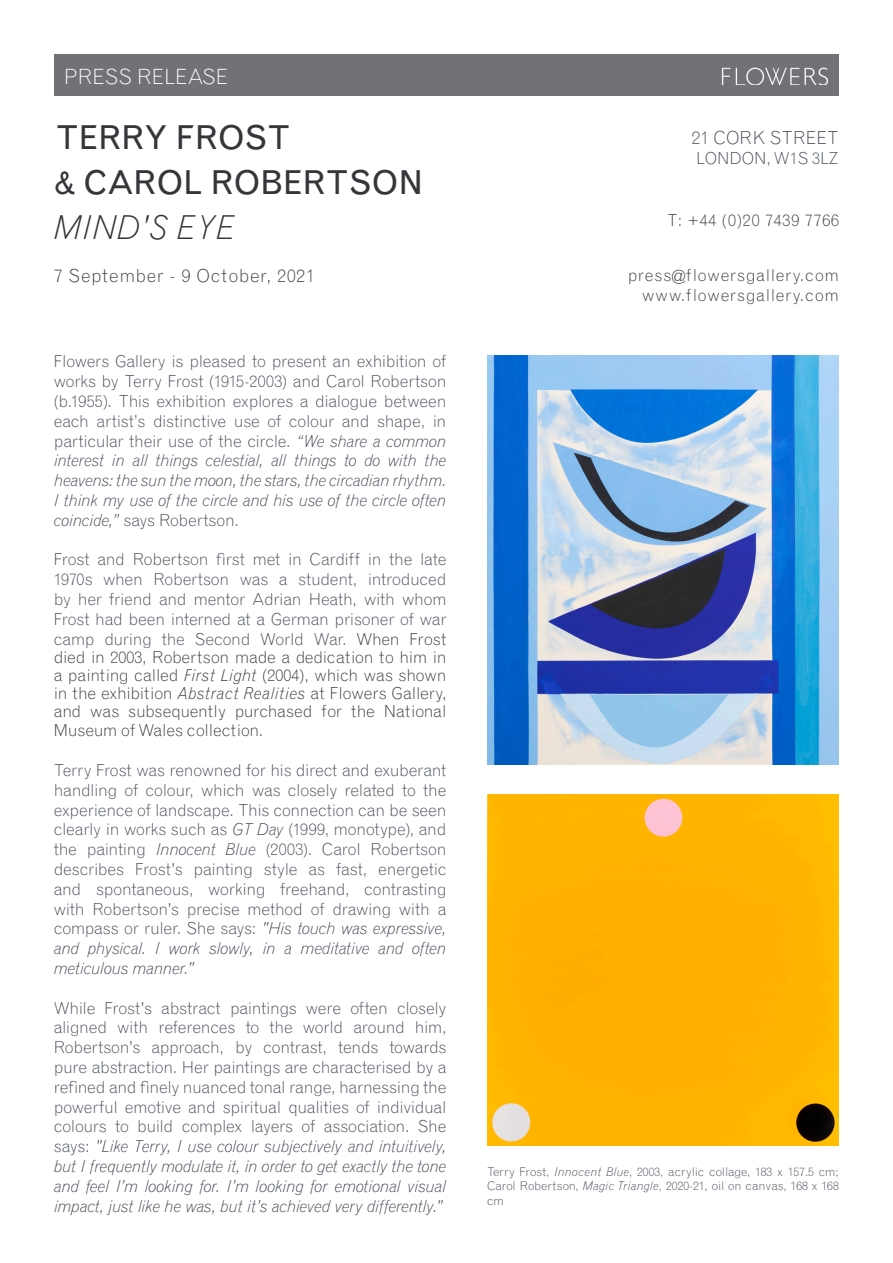
<style>
.page{position:relative;width:893px;height:1263px;background:#fff}
.page>*{position:absolute;margin:0;border:0;box-sizing:border-box;transform-origin:0 0}
.t1{font:33px "Grotesque MT Std";color:#36353a}
.t2{font:italic 300 33px "Grotesque MT Std";color:#36353a}
.t3{font:300 21px "Grotesque MT Std";color:#fff}
.t4{font:300 18px "Grotesque MT Std";letter-spacing:.045em;color:#36353a}
.t5{font:300 18px "Grotesque MT Std";color:#434a55}
.t6{font:300 16.5px/19.8px "Grotesque MT Std";letter-spacing:-.015em;color:#434a55;text-align:justify}
.t7{font:300 16.5px/18px "Grotesque MT Std";letter-spacing:.01em;color:#36353a;text-align:justify}
.t8{font:300 16.5px "Grotesque MT Std";letter-spacing:.045em;color:#36353a}
.t9{font:300 16.5px "Grotesque MT Std";letter-spacing:-.01em;color:#36353a}
.t10{font:300 16.5px "Grotesque MT Std";letter-spacing:.05em;color:#36353a}
.t11{font:300 12px/14.4px "Grotesque MT Std";color:#434a55;text-align:justify}
.s1{font-style:italic}
.s2{color:#36353a}
</style>
<div class="page">
<div style="left:54px;top:54px;width:785px;height:42px;background:#727175"></div>
<img style="left:722px;top:67px;width:106px;height:18px">
<div style="left:487px;top:795px;width:352px;height:350px;background:#ffb500"></div>
<img style="left:487px;top:355px;width:352px;height:409px">
<p class="t3" style="left:64px;top:63px;width:166px">PRESS RELEASE</p>
<p class="t1" style="left:56px;top:118px;width:236px">TERRY FROST</p>
<p class="t1" style="left:54px;top:163px;width:371px">&amp; CAROL ROBERTSON</p>
<p class="t2" style="left:54px;top:207px;width:183px">MIND'S EYE</p>
<p class="t4" style="left:54px;top:265px;width:262px">7 September - 9 October, 2021</p>
<p class="t6" style="left:54px;top:352px;width:394px">Flowers Gallery is pleased to present an exhibition of works by Terry Frost (1915-2003) and Carol Robertson (b.1955). This exhibition explores a dialogue between each artist’s distinctive use of colour and shape, in particular their use of the circle. <span class="s1">“We share a common interest in all things celestial, all things to do with the heavens: the sun the moon, the stars, the circadian rhythm.<br>I think my use of the circle and his use of the circle often coincide,”</span> says Robertson.</p>
<p class="t6" style="left:54px;top:550px;width:394px">Frost and Robertson first met in Cardiff in the late 1970s when Robertson was a student, introduced by her friend and mentor Adrian Heath, with whom Frost had been interned at a German prisoner of war camp during the Second World War. <span class="s2">When Frost</span></p>
<p class="t7" style="left:54px;top:648px;width:394px">died in 2003, Robertson made a dedication to him in a painting called <span class="s1">First Light</span> (2004), which was shown in the exhibition <span class="s1">Abstract Realities</span> at Flowers Gallery, and was subsequently purchased for the National</p>
<p class="t9" style="left:54px;top:721px;width:211px">Museum of Wales collection.</p>
<p class="t6" style="left:54px;top:760px;width:394px">Terry Frost was renowned for his direct and exuberant handling of colour, which was closely related to the experience of landscape. This connection can be seen clearly in works such as <span class="s1">GT Day</span> (1999, monotype), and the painting <span class="s1">Innocent Blue</span> (2003). Carol Robertson describes Frost's painting style as fast, energetic and spontaneous, working freehand, contrasting with Robertson's precise method of drawing with a compass or ruler. She says: <span class="s1">"His touch was expressive, and physical. I work slowly, in a meditative and often meticulous manner."</span></p>
<p class="t6" style="left:54px;top:998px;width:394px">While Frost's abstract paintings were often closely aligned with references to the world around him, Robertson's approach, by contrast, tends towards pure abstraction. Her paintings are characterised by a refined and finely nuanced tonal range, harnessing the powerful emotive and spiritual qualities of individual colours to build complex layers of association. She says: <span class="s1">"Like Terry, I use colour subjectively and intuitively, but I frequently modulate it, in order to get exactly the tone and feel I’m looking for. I’m looking for emotional visual impact, just like he was, but it’s achieved very differently."</span></p>
<p class="t5" style="left:692px;top:127px;width:148px">21 CORK STREET</p>
<p class="t6" style="left:696px;top:148px;width:144px">LONDON, W1S 3LZ</p>
<p class="t10" style="left:667px;top:210px;width:173px">T: +44 (0)20 7439 7766</p>
<p class="t8" style="left:628px;top:265px;width:212px">press@flowersgallery.com</p>
<p class="t8" style="left:642px;top:285px;width:198px">www.flowersgallery.com</p>
<p class="t11" style="left:487px;top:1164px;width:353px">Terry Frost, <span class="s1">Innocent Blue</span>, 2003, acrylic collage, 183 x 157.5 cm; Carol Robertson, <span class="s1">Magic Triangle</span>, 2020-21, oil on canvas, 168 x 168 cm</p>
</div>
